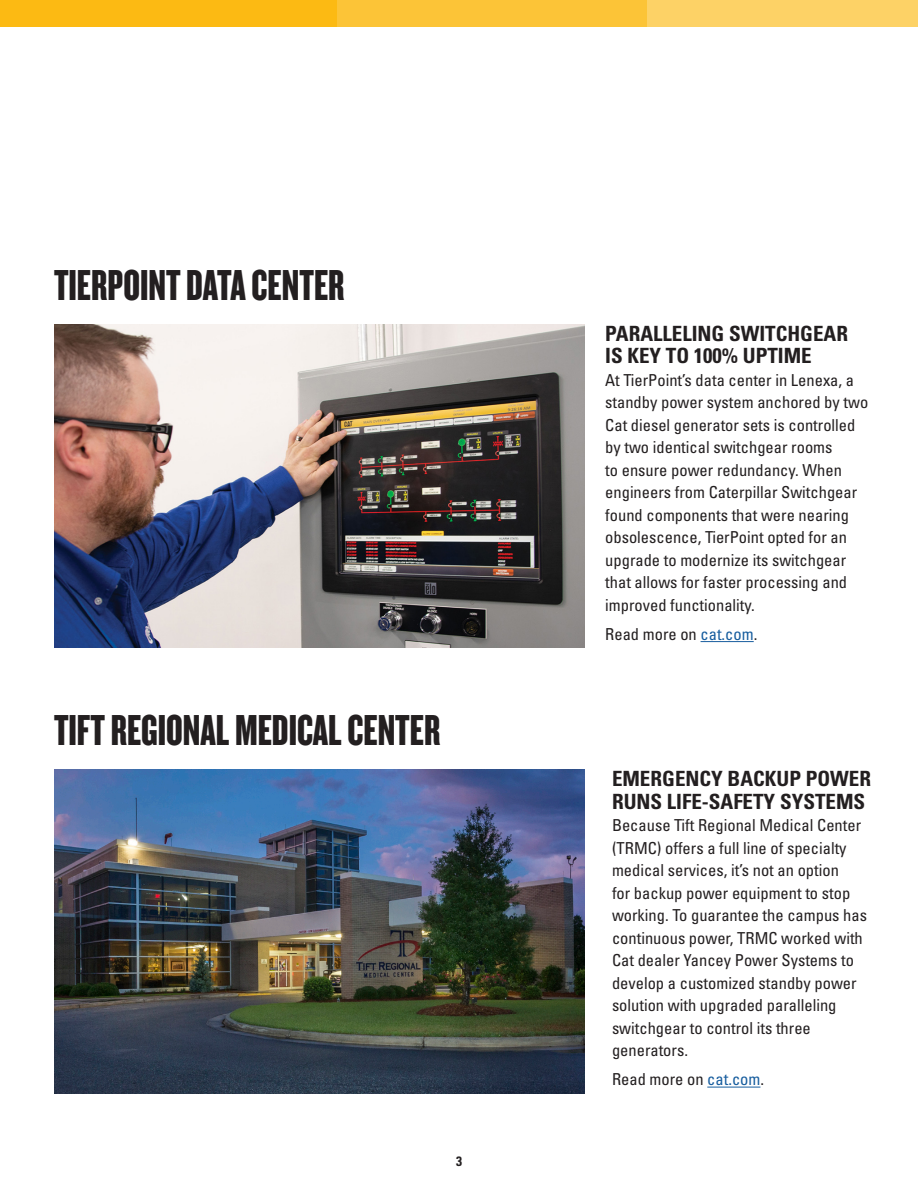
<style>
.page{position:relative;width:918px;height:1188px;background:#fff}
.page>*{position:absolute;margin:0;border:0;box-sizing:border-box;transform-origin:0 0}
.t1{font:45px "Knockout HTF68 Full Featherwt";color:#231f20}
.t2{font:700 condensed 21px/22.5px "Univers";color:#231f20}
.t3{font:condensed 16.5px/22.5px "Univers";color:#231f20}
.t4{font:700 condensed 13.5px "Univers";color:#231f20}
.s1{color:#175d9e}
</style>
<div class="page">
<hr style="left:701px;top:641px;width:53px;height:1px;background:#175d9e">
<img style="left:54px;top:324px;width:531px;height:324px">
<img style="left:54px;top:770px;width:531px;height:324px">
<hr style="left:707px;top:1087px;width:53px;height:1px;background:#175d9e">
<div style="left:0;top:0;width:338px;height:27px;background:#fcba13"></div>
<div style="left:338px;top:0;width:309px;height:27px;background:#fcc437"></div>
<div style="left:647px;top:0;width:271px;height:27px;background:#fdd266"></div>
<p class="t1" style="left:54px;top:262px;width:292px">TIERPOINT DATA CENTER</p>
<p class="t1" style="left:54px;top:708px;width:388px">TIFT REGIONAL MEDICAL CENTER</p>
<p class="t4" style="left:456px;top:1153px;width:7px">3</p>
<p class="t2" style="left:605px;top:322px;width:244px">PARALLELING SWITCHGEAR<br>IS KEY TO 100% UPTIME</p>
<p class="t3" style="left:605px;top:368px;width:265px">At TierPoint’s data center in Lenexa, a standby power system anchored by two Cat diesel generator sets is controlled by two identical switchgear rooms<br>to ensure power redundancy. When engineers from Caterpillar Switchgear found components that were nearing obsolescence, TierPoint opted for an upgrade to modernize its switchgear that allows for faster processing and improved functionality.</p>
<p class="t3" style="left:605px;top:623px;width:154px">Read more on <span class="s1">cat.com</span>.</p>
<p class="t2" style="left:612px;top:767px;width:261px">EMERGENCY BACKUP POWER<br>RUNS LIFE-SAFETY SYSTEMS</p>
<p class="t3" style="left:612px;top:814px;width:257px">Because Tift Regional Medical Center (TRMC) offers a full line of specialty medical services, it’s not an option<br>for backup power equipment to stop working. To guarantee the campus has continuous power, TRMC worked with Cat dealer Yancey Power Systems to develop a customized standby power solution with upgraded paralleling switchgear to control its three generators.</p>
<p class="t3" style="left:612px;top:1068px;width:154px">Read more on <span class="s1">cat.com</span>.</p>
</div>
